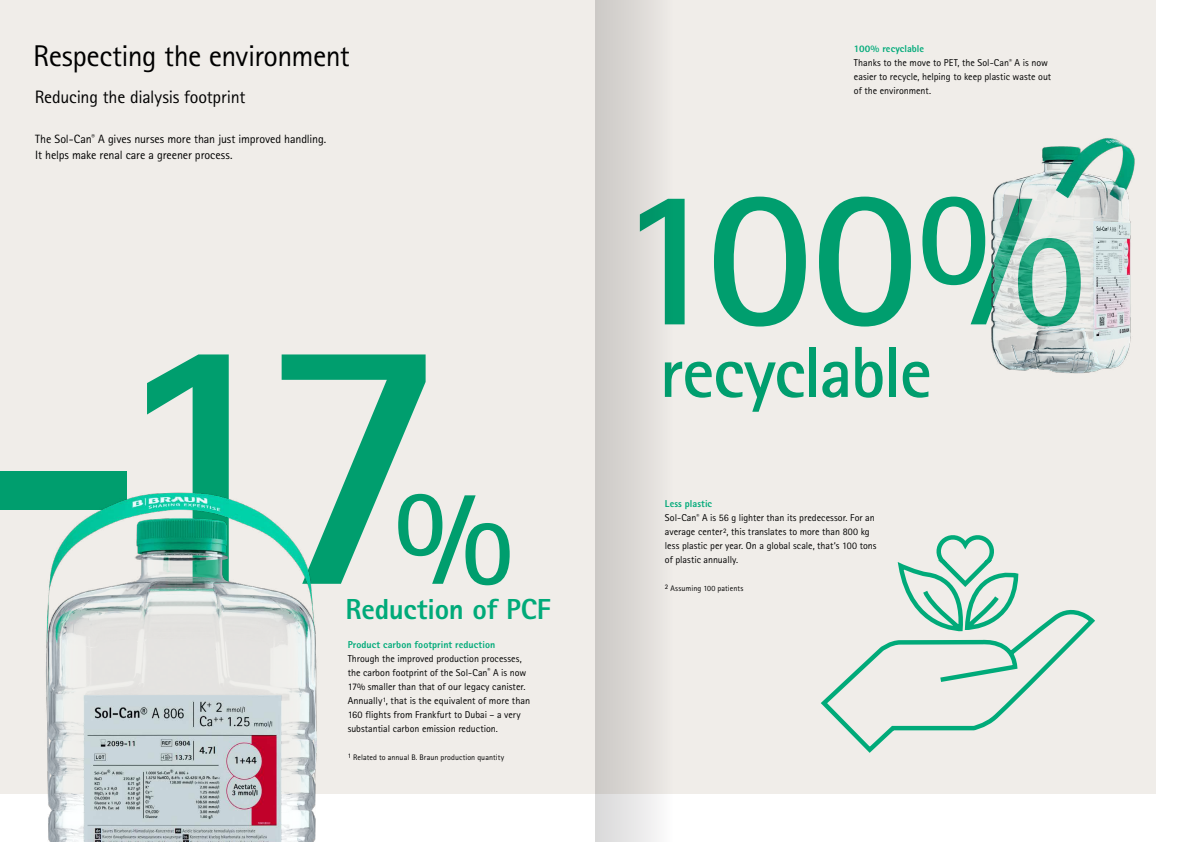
<style>
.page{position:relative;width:1191px;height:842px;background:#fff}
.page>*{position:absolute;margin:0;border:0;box-sizing:border-box;transform-origin:0 0}
.t1{font:700 361.6px "Rotis Sans Serif Pro";color:#00aa79}
.t2{font:700 198.1px "Rotis Sans Serif Pro";color:#00aa79}
.t3{font:700 139.5px "Rotis Sans Serif Pro";color:#00aa79}
.t4{font:700 72.4px "Rotis Sans Serif Pro";letter-spacing:-.03em;color:#00aa79}
.t5{font:30px "Rotis Sans Serif Pro";letter-spacing:-.02em;color:#000}
.t6{font:800 29px "Rotis Sans Serif Pro";letter-spacing:-.01em;color:#00aa79}
.t7{font:18px "Rotis Sans Serif Pro";letter-spacing:-.015em;color:#000}
.t8{font:12px/16px "Rotis Sans Serif Pro";letter-spacing:-.01em;color:#000}
.t9{font:10px/14px "Rotis Sans Serif Pro";color:#000}
.t10{font:800 10px "Rotis Sans Serif Pro";letter-spacing:.01em;color:#00aa79}
.t11{font:8px "Rotis Sans Serif Pro";letter-spacing:.005em;color:#000}
.s1{font-size:10px}
.s2{font-weight:800;color:#00aa79}
</style>
<div class="page">
<div style="left:0;top:0;width:1155px;height:794px;background:#f0ede9"></div>
<img style="left:46px;top:492px;width:271px;height:350px">
<img style="left:991px;top:110px;width:165px;height:287px">
<svg style="left:820px;top:359px;width:276px;height:394px"></svg>
<svg style="left:595px;top:0;width:62px;height:842px"></svg>
<h3 class="t5" style="left:33px;top:38px;width:318px">Respecting the environment</h3>
<h3 class="t7" style="left:35px;top:86px;width:212px">Reducing the dialysis footprint</h3>
<p class="t8" style="left:35px;top:131px;width:293px">The Sol-Can<sup>®</sup> A gives nurses more than just improved handling.<br>It helps make renal care a greener process.</p>
<h1 class="t1" style="left:-24px;top:233px;width:477px">-17</h1>
<h3 class="t3" style="left:394px;top:448px;width:120px">%</h3>
<h3 class="t6" style="left:345px;top:590px;width:207px">Reduction of PCF</h3>
<p class="t10" style="left:348px;top:638px;width:149px">Product carbon footprint reduction</p>
<p class="t9" style="left:348px;top:651px;width:184px">Through the improved production processes, the carbon footprint of the Sol-Can<sup>®</sup> A is now 17% smaller than that of our legacy canister.<br>Annually¹, that is the equivalent of more than 160 flights from Frankfurt to Dubai – a very substantial carbon emission reduction.</p>
<p class="t11" style="left:348px;top:752px;width:158px"><span class="s1">1</span> Related to annual B. Braun production quantity</p>
<p class="t9" style="left:854px;top:42px;width:199px"><span class="s2">100% recyclable<br></span>Thanks to the move to PET, the Sol-Can<sup>®</sup> A is now easier to recycle, helping to keep plastic waste out of the environment.</p>
<h2 class="t2" style="left:615px;top:132px;width:472px">100%</h2>
<h3 class="t4" style="left:659px;top:327px;width:274px">recyclable</h3>
<p class="t9" style="left:665px;top:497px;width:213px"><span class="s2">Less plastic<br></span>Sol-Can<sup>®</sup> A is 56 g lighter than its predecessor. For an average center2, this translates to more than 800 kg less plastic per year. On a global scale, that‘s 100 tons of plastic annually.</p>
<p class="t11" style="left:665px;top:583px;width:80px"><span class="s1">2</span> Assuming 100 patients</p>
</div>
